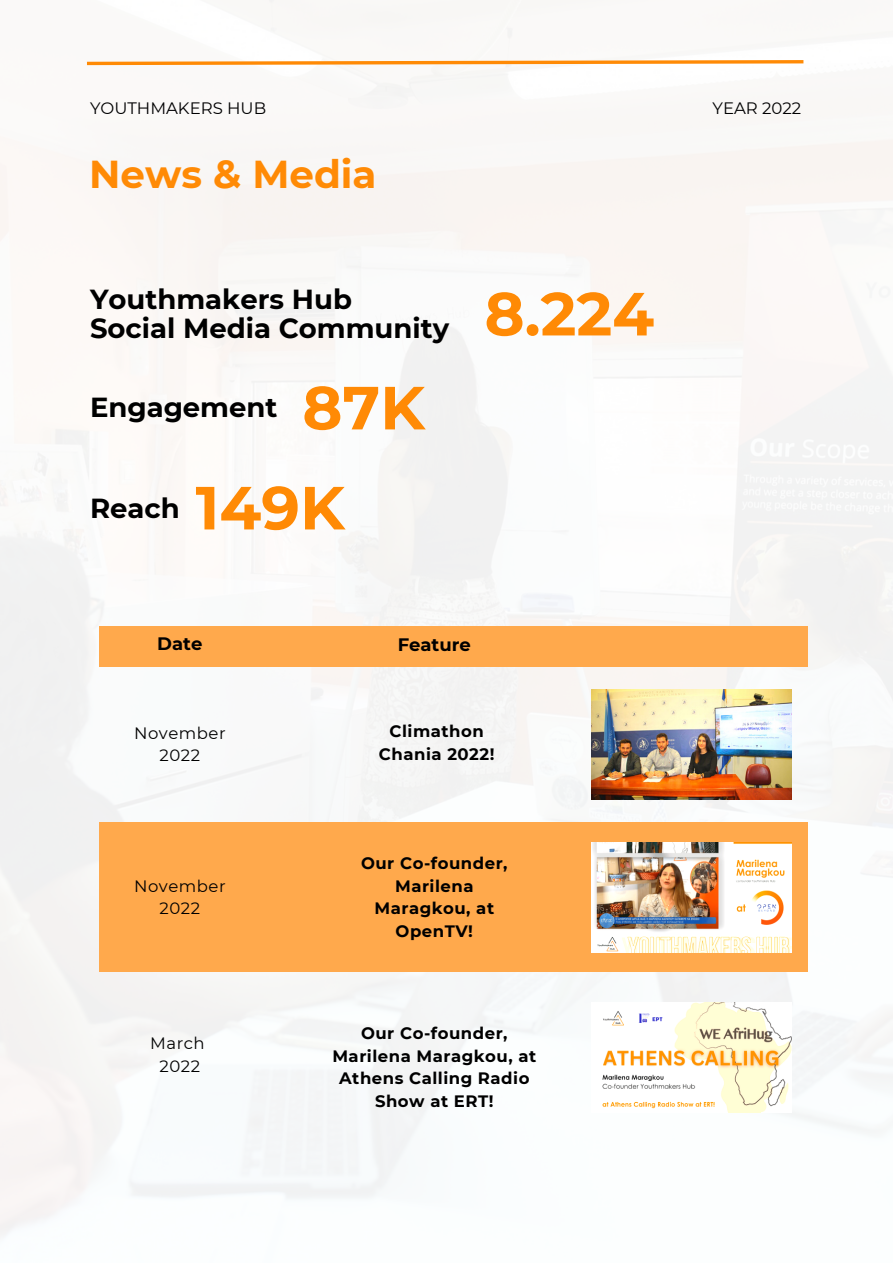
<style>
.page{position:relative;width:893px;height:1264px;background:#fff}
.page>*{position:absolute;margin:0;border:0;box-sizing:border-box;transform-origin:0 0}
.t1{font:700 60.75px "Montserrat";color:#ff8a05}
.t2{font:700 38.85px "Montserrat";color:#ff8a05}
.t3{font:700 27.45px "Montserrat";color:#000}
.t4{font:700 18px "Montserrat";color:#000}
.t5{font:700 16.5px/22.5px "Montserrat";letter-spacing:.03em;color:#000;text-align:center}
.t6{font:16.5px/22.5px "Montserrat";letter-spacing:.03em;color:#000;text-align:center}
.t7{font:16.5px "Montserrat";color:#000001}
</style>
<div class="page">
<img style="left:0;top:0;width:892px;height:1235px">
<div style="left:99px;top:626px;width:708px;height:41px;background:#ffa94c"></div>
<div style="left:99px;top:822px;width:708px;height:150px;background:#ffa94c"></div>
<svg style="left:84px;top:58px;width:722px;height:9px"></svg>
<img style="left:591px;top:1002px;width:200px;height:110px">
<img style="left:591px;top:842px;width:200px;height:110px">
<img style="left:591px;top:689px;width:200px;height:110px">
<p class="t7" style="left:90px;top:98px;width:178px">YOUTHMAKERS HUB</p>
<p class="t7" style="left:712px;top:98px;width:90px">YEAR 2022</p>
<p class="t2" style="left:89px;top:150px;width:289px">News &amp; Media</p>
<p class="t3" style="left:90px;top:282px;width:263px">Youthmakers Hub</p>
<p class="t3" style="left:90px;top:311px;width:360px">Social Media Community</p>
<p class="t3" style="left:90px;top:391px;width:189px">Engagement</p>
<p class="t1" style="left:302px;top:370px;width:124px">87K</p>
<p class="t3" style="left:90px;top:491px;width:91px">Reach</p>
<p class="t1" style="left:195px;top:470px;width:151px">149K</p>
<p class="t1" style="left:484px;top:276px;width:171px">8.224</p>
<p class="t4" style="left:157px;top:633px;width:47px">Date</p>
<p class="t4" style="left:397px;top:633px;width:75px">Feature</p>
<p class="t6" style="left:134px;top:721px;width:93px">November<br>2022</p>
<p class="t6" style="left:134px;top:874px;width:93px">November<br>2022</p>
<p class="t6" style="left:150px;top:1031px;width:56px">March</p>
<p class="t6" style="left:160px;top:1054px;width:42px">2022</p>
<p class="t5" style="left:379px;top:720px;width:117px">Climathon<br>Chania 2022!</p>
<p class="t5" style="left:361px;top:852px;width:148px">Our Co-founder,<br>Marilena<br>Maragkou, at<br>OpenTV!</p>
<p class="t5" style="left:332px;top:1022px;width:205px">Our Co-founder,<br>Marilena Maragkou, at<br>Athens Calling Radio<br>Show at ERT!</p>
</div>
